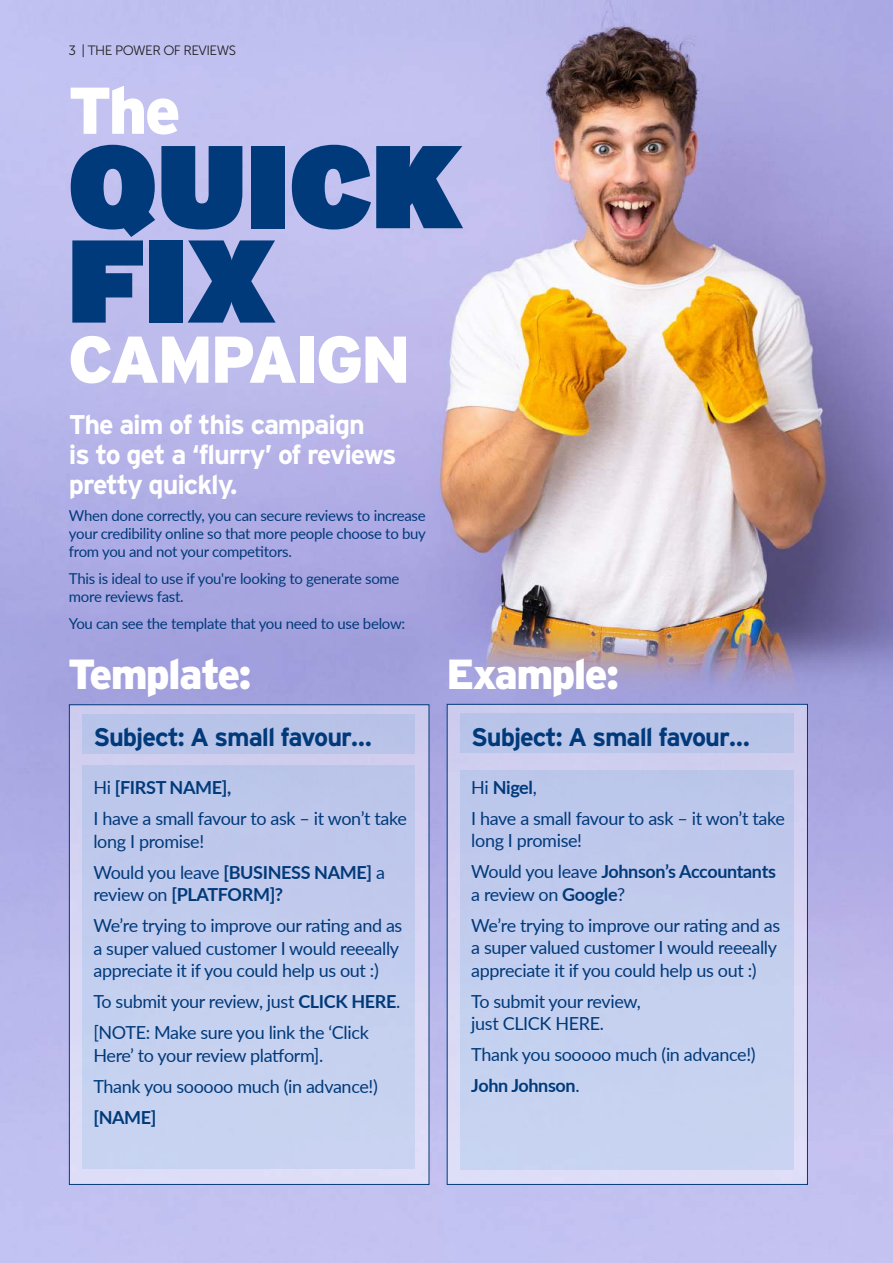
<style>
.page{position:relative;width:893px;height:1263px;background:#fff}
.page>*{position:absolute;margin:0;border:0;box-sizing:border-box;transform-origin:0 0}
.t1{font:900 117.3px/94.3px "Interstate";color:#013a7a}
.t2{font:900 66px "Interstate";letter-spacing:-.04em;color:#fff}
.t3{font:900 42px "Interstate";letter-spacing:-.04em;color:#fff}
.t4{font:700 27px/30px "Interstate";letter-spacing:-.04em;color:#fff}
.t5{font:700 25.5px "Interstate";letter-spacing:-.04em;color:#013a7a}
.t6{font:18px/31px "Lato";letter-spacing:-.02em;color:#013a7a}
.t7{font:700 18px "Lato";color:#013a7a}
.t8{font:15px/18px "Lato";letter-spacing:-.02em;color:#013a7a;text-align:justify}
.t9{font:13.5px "Museo Sans 300";letter-spacing:-.04em;color:#231f20}
.s1{font-weight:700}
</style>
<div class="page">
<img style="left:0;top:0;width:893px;height:1263px">
<div style="left:69px;top:705px;width:360px;height:479px;background:#d6d4f3"></div>
<div style="left:447px;top:704px;width:360px;height:480px;background:linear-gradient(to right,#d3d3f2,#d3d2f1)"></div>
<div style="left:82px;top:713px;width:333px;height:40px;background:#b9c3e8"></div>
<div style="left:460px;top:713px;width:334px;height:40px;background:#b9c4e9"></div>
<div style="left:82px;top:765px;width:333px;height:404px;background:#c3ceee"></div>
<div style="left:460px;top:771px;width:334px;height:399px;background:#c3cfef"></div>
<p class="t9" style="left:68px;top:43px;width:169px">3 | THE POWER OF REVIEWS</p>
<h2 class="t2" style="left:68px;top:73px;width:114px">The</h2>
<h1 class="t1" style="left:68px;top:136px;width:396px">QUICK<br>FIX</h1>
<h2 class="t2" style="left:68px;top:322px;width:344px">CAMPAIGN</h2>
<h3 class="t4" style="left:69px;top:410px;width:329px">The aim of this campaign<br>is to get a ‘flurry’ of reviews pretty quickly.</h3>
<p class="t8" style="left:69px;top:506px;width:359px">When done correctly, you can secure reviews to increase your credibility online so that more people choose to buy from you and not your competitors.</p>
<p class="t8" style="left:69px;top:569px;width:332px">This is ideal to use if you're looking to generate some more reviews fast.</p>
<p class="t8" style="left:69px;top:614px;width:338px">You can see the template that you need to use below:</p>
<h3 class="t3" style="left:68px;top:650px;width:185px">Template:</h3>
<h3 class="t3" style="left:446px;top:650px;width:174px">Example:</h3>
<h3 class="t5" style="left:93px;top:723px;width:280px">Subject: A small favour…</h3>
<p class="t6" style="left:93px;top:771px;width:315px">Hi <span class="s1">[FIRST NAME],<br></span>I have a small favour to ask – it won’t take</p>
<p class="t6" style="left:93px;top:825px;width:293px">long I promise!<br>Would you leave <span class="s1">[BUSINESS NAME]</span> a</p>
<p class="t6" style="left:93px;top:878px;width:310px">review on <span class="s1">[PLATFORM]?<br></span>We’re trying to improve our rating and as</p>
<p class="t6" style="left:93px;top:936px;width:307px;line-height:22.5px">a super valued customer I would reeeally appreciate it if you could help us out :)</p>
<p class="t6" style="left:93px;top:985px;width:308px">To submit your review, just <span class="s1">CLICK HERE</span>. [NOTE: Make sure you link the ‘Click</p>
<p class="t6" style="left:93px;top:1039px;width:286px">Here’ to your review platform].<br>Thank you sooooo much (in advance!)</p>
<p class="t7" style="left:93px;top:1104px;width:65px">[NAME]</p>
<h3 class="t5" style="left:471px;top:722px;width:280px">Subject: A small favour…</h3>
<p class="t6" style="left:471px;top:771px;width:315px">Hi <span class="s1">Nigel</span>,<br>I have a small favour to ask – it won’t take</p>
<p class="t6" style="left:471px;top:824px;width:306px">long I promise!<br>Would you leave <span class="s1">Johnson’s Accountants</span></p>
<p class="t6" style="left:471px;top:878px;width:310px">a review on <span class="s1">Google</span>?<br>We’re trying to improve our rating and as</p>
<p class="t6" style="left:471px;top:935px;width:307px;line-height:22.5px">a super valued customer I would reeeally appreciate it if you could help us out :)</p>
<p class="t6" style="left:471px;top:989px;width:171px;line-height:22.5px">To submit your review, just CLICK HERE.</p>
<p class="t6" style="left:471px;top:1038px;width:286px">Thank you sooooo much (in advance!)<br><span class="s1">John Johnson</span>.</p>
</div>
